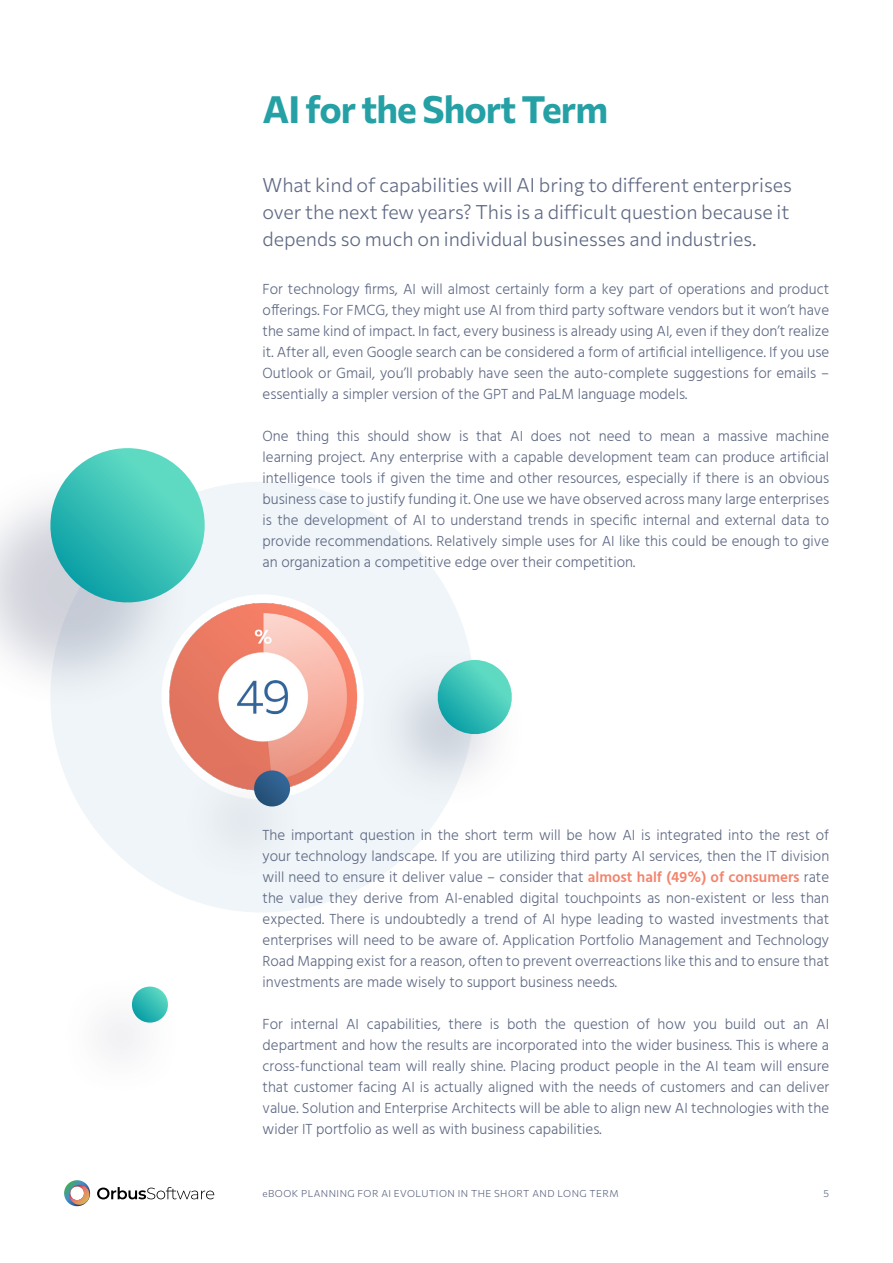
<style>
.page{position:relative;width:893px;height:1263px;background:#fff}
.page>*{position:absolute;margin:0;border:0;box-sizing:border-box;transform-origin:0 0}
.t1{font:700 37.5px "Commissioner";letter-spacing:-.025em;color:#25a1a6}
.t2{font:300 19.5px/27px "Commissioner";color:#5f6984}
.t3{font:300 15px/21px "Hind";color:#5f6984;text-align:justify}
.t4{font:300 9.75px "Commissioner";letter-spacing:.05em;color:#5f6984}
.s1{font-weight:600;color:#f4826b}
</style>
<div class="page">
<svg style="left:64px;top:1180px;width:26px;height:26px"></svg>
<svg style="left:97px;top:1187px;width:117px;height:12px"></svg>
<svg style="left:51px;top:482px;width:417px;height:430px;fill:#eff5f8"></svg>
<img style="left:165px;top:599px;width:195px;height:195px">
<svg style="left:130px;top:986px;width:38px;height:38px"></svg>
<div style="left:180px;top:757px;width:126px;height:126px;background:#646986;opacity:.3"></div>
<svg style="left:252px;top:770px;width:40px;height:38px;background:#697b96"></svg>
<div style="left:0;top:464px;width:193px;height:247px;background:#646986;opacity:.3"></div>
<svg style="left:43px;top:448px;width:169px;height:162px"></svg>
<div style="left:363px;top:645px;width:165px;height:166px;background:#646986;opacity:.3"></div>
<svg style="left:434px;top:660px;width:81px;height:78px;background:#73d0c9"></svg>
<p class="t1" style="left:263px;top:80px;width:347px">AI for the Short Term</p>
<p class="t2" style="left:263px;top:170px;width:531px">What kind of capabilities will AI bring to different enterprises over the next few years? This is a difficult question because it depends so much on individual businesses and industries.</p>
<p class="t3" style="left:263px;top:279px;width:568px">For technology firms, AI will almost certainly form a key part of operations and product offerings. For FMCG, they might use AI from third party software vendors but it won’t have the same kind of impact. In fact, every business is already using AI, even if they don’t realize it. After all, even Google search can be considered a form of artificial intelligence. If you use Outlook or Gmail, you’ll probably have seen the auto-complete suggestions for emails – essentially a simpler version of the GPT and PaLM language models.</p>
<p class="t3" style="left:263px;top:426px;width:568px">One thing this should show is that AI does not need to mean a massive machine learning project. Any enterprise with a capable development team can produce artificial intelligence tools if given the time and other resources, especially if there is an obvious business case to justify funding it. One use we have observed across many large enterprises is the development of AI to understand trends in specific internal and external data to provide recommendations. Relatively simple uses for AI like this could be enough to give an organization a competitive edge over their competition.</p>
<p class="t3" style="left:263px;top:825px;width:568px">The important question in the short term will be how AI is integrated into the rest of your technology landscape. If you are utilizing third party AI services, then the IT division will need to ensure it deliver value – consider that <span class="s1">almost half (49%) of consumers</span> rate the value they derive from AI-enabled digital touchpoints as non-existent or less than expected. There is undoubtedly a trend of AI hype leading to wasted investments that enterprises will need to be aware of. Application Portfolio Management and Technology Road Mapping exist for a reason, often to prevent overreactions like this and to ensure that investments are made wisely to support business needs.</p>
<p class="t3" style="left:263px;top:1014px;width:568px">For internal AI capabilities, there is both the question of how you build out an AI department and how the results are incorporated into the wider business. This is where a cross-functional team will really shine. Placing product people in the AI team will ensure that customer facing AI is actually aligned with the needs of customers and can deliver value. Solution and Enterprise Architects will be able to align new AI technologies with the wider IT portfolio as well as with business capabilities.</p>
<p class="t4" style="left:263px;top:1186px;width:358px">eBOOK PLANNING FOR AI EVOLUTION IN THE SHORT AND LONG TERM</p>
<p class="t4" style="left:824px;top:1186px;width:7px">5</p>
</div>
